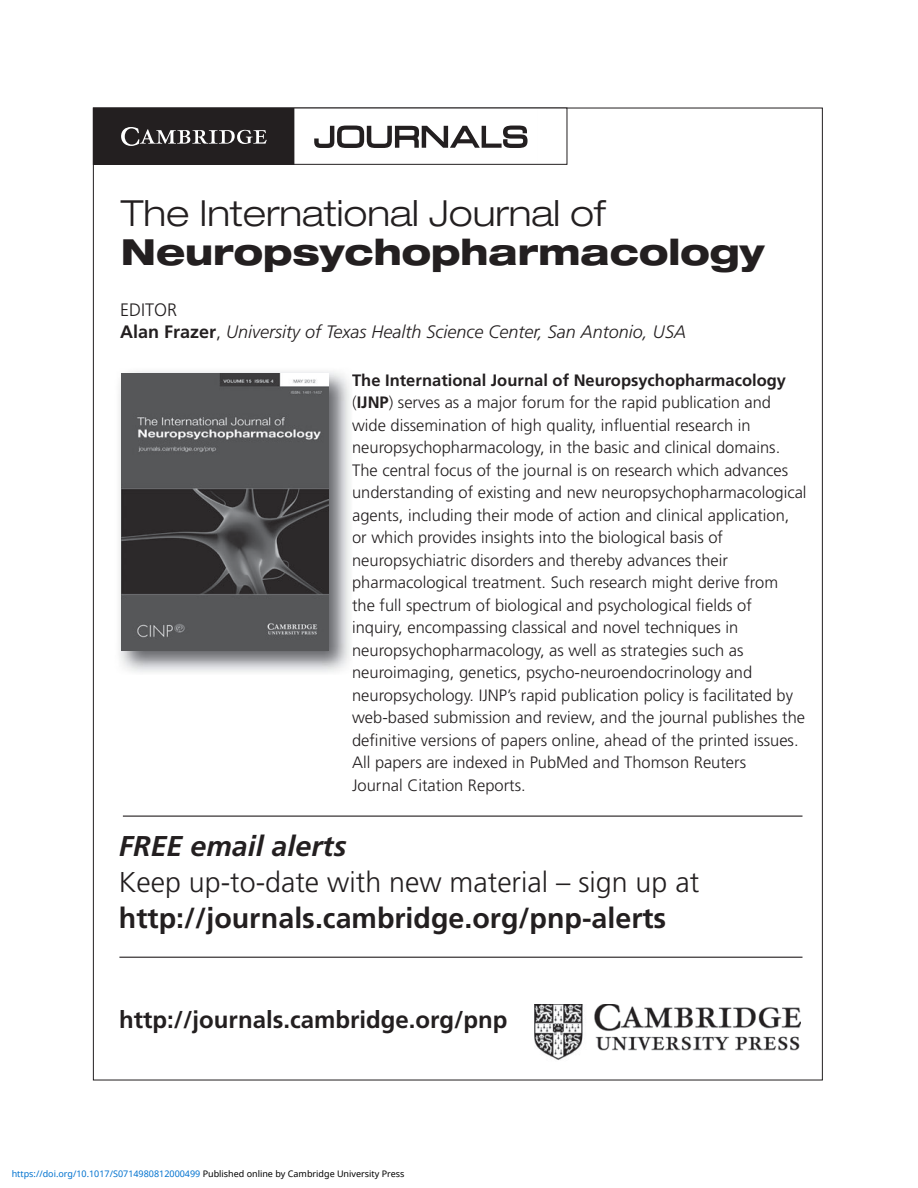
<style>
.page{position:relative;width:918px;height:1188px;background:#fff}
.page>*{position:absolute;margin:0;border:0;box-sizing:border-box;transform-origin:0 0}
.t1{font:300 expanded 36px/39px "Helvetica Neue";color:#231f20}
.t2{font:700 28.65px/36px "Frutiger";color:#231f20}
.t3{font:700 24px "Frutiger";color:#231f20}
.t4{font:italic 300 18px/21.6px "Frutiger";color:#231f20}
.t5{font:300 16.5px/22.5px "Frutiger";color:#231f20}
.t6{font:9px "Noto Sans";color:#0172cf}
.s1{font-weight:800}
.s2{font-style:normal}
.s3{font-weight:700;font-style:normal}
.s4{font-weight:700}
.s5{font-style:italic}
.s6{font-weight:300}
.s7{color:#000}
</style>
<div class="page">
<svg style="left:314px;top:126px;width:214px;height:22px"></svg>
<div style="left:93px;top:108px;width:201px;height:56px;background:#231f20"></div>
<svg style="left:121px;top:127px;width:146px;height:19px"></svg>
<div style="left:93px;top:108px;width:474px;height:57px;border:1px solid #231f20"></div>
<img style="left:594px;top:1004px;width:206px;height:47px">
<img style="left:534px;top:1004px;width:49px;height:56px">
<hr style="left:123px;top:816px;width:679px;height:1px;background:#231f20">
<hr style="left:119px;top:957px;width:683px;height:1px;background:#231f20">
<img style="left:119px;top:371px;width:231px;height:301px">
<img style="left:121px;top:374px;width:207px;height:276px">
<p class="t1" style="left:121px;top:197px;width:645px">The International Journal of<br><span class="s1">Neuropsychopharmacology</span></p>
<p class="t4" style="left:120px;top:300px;width:567px"><span class="s2">EDITOR<br></span><span class="s3">Alan Frazer</span><span class="s2">,</span> University of Texas Health Science Center, San Antonio, USA</p>
<p class="t5" style="left:352px;top:370px;width:456px"><span class="s4">The International Journal of Neuropsychopharmacology </span>(<span class="s4">IJNP</span>) serves as a major forum for the rapid publication and wide dissemination of high quality, influential research in neuropsychopharmacology, in the basic and clinical domains.<br>The central focus of the journal is on research which advances understanding of existing and new neuropsychopharmacological agents, including their mode of action and clinical application, or which provides insights into the biological basis of neuropsychiatric disorders and thereby advances their pharmacological treatment. Such research might derive from<br>the full spectrum of biological and psychological fields of inquiry, encompassing classical and novel techniques in neuropsychopharmacology, as well as strategies such as neuroimaging, genetics, psycho-neuroendocrinology and neuropsychology. IJNP’s rapid publication policy is facilitated by web-based submission and review, and the journal publishes the definitive versions of papers online, ahead of the printed issues.<br>All papers are indexed in PubMed and Thomson Reuters<br>Journal Citation Reports.</p>
<p class="t2" style="left:119px;top:831px;width:582px"><span class="s5">FREE email alerts<br></span><span class="s6">Keep up-to-date with new material – sign up at </span>http://journals.cambridge.org/pnp-alerts</p>
<p class="t3" style="left:119px;top:1010px;width:390px">http://journals.cambridge.org/pnp</p>
<p class="t6" style="left:12px;top:1168px;width:394px">https://doi.org/10.1017/S0714980812000499 <span class="s7">Published online by Cambridge University Press</span></p>
</div>
